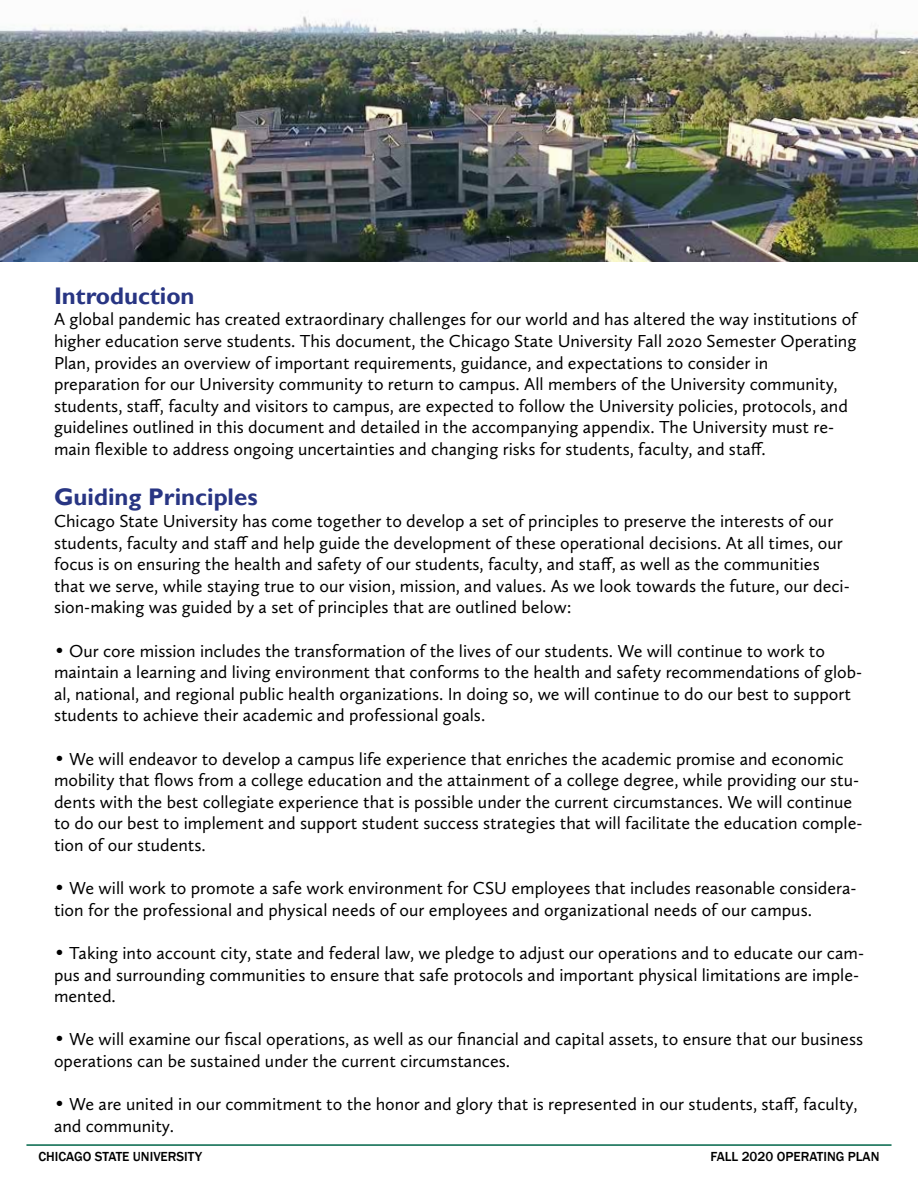
<style>
.page{position:relative;width:918px;height:1188px;background:#fff}
.page>*{position:absolute;margin:0;border:0;box-sizing:border-box;transform-origin:0 0}
.t1{font:700 24px "Gill Sans";color:#283583}
.t2{font:18px/21.6px "Calluna Sans";color:#000}
.t3{font:500 13.5px "Franklin Gothic";color:#000}
.s1{font-family:"Century Gothic"}
</style>
<div class="page">
<hr style="left:26px;top:1144px;width:866px;height:2px;background:#006548">
<img style="left:0;top:16px;width:918px;height:245px">
<h1 class="t1" style="left:54px;top:281px;width:142px">Introduction</h1>
<p class="t2" style="left:54px;top:308px;width:805px">A global pandemic has created extraordinary challenges for our world and has altered the way institutions of higher education serve students. This document, the Chicago State University Fall 2020 Semester Operating Plan, provides an overview of important requirements, guidance, and expectations to consider in preparation for our University community to return to campus. All members of the University community, students, staff, faculty and visitors to campus, are expected to follow the University policies, protocols, and guidelines outlined in this document and detailed in the accompanying appendix. The University must re&shy;main flexible to address ongoing uncertainties and changing risks for students, faculty, and staff.</p>
<h1 class="t1" style="left:54px;top:483px;width:205px">Guiding Principles</h1>
<p class="t2" style="left:54px;top:510px;width:797px">Chicago State University has come together to develop a set of principles to preserve the interests of our students, faculty and staff and help guide the development of these operational decisions. At all times, our focus is on ensuring the health and safety of our students, faculty, and staff, as well as the communities that we serve, while staying true to our vision, mission, and values. As we look towards the future, our deci&shy;sion-making was guided by a set of principles that are outlined below:</p>
<p class="t2" style="left:54px;top:640px;width:810px"><span class="s1">•</span> Our core mission includes the transformation of the lives of our students. We will continue to work to maintain a learning and living environment that conforms to the health and safety recommendations of glob&shy;al, national, and regional public health organizations. In doing so, we will continue to do our best to support students to achieve their academic and professional goals.</p>
<p class="t2" style="left:54px;top:748px;width:810px"><span class="s1">•</span> We will endeavor to develop a campus life experience that enriches the academic promise and economic mobility that flows from a college education and the attainment of a college degree, while providing our stu&shy;dents with the best collegiate experience that is possible under the current circumstances. We will continue to do our best to implement and support student success strategies that will facilitate the education comple&shy;tion of our students.</p>
<p class="t2" style="left:54px;top:877px;width:804px"><span class="s1">•</span> We will work to promote a safe work environment for CSU employees that includes reasonable considera&shy;tion for the professional and physical needs of our employees and organizational needs of our campus.</p>
<p class="t2" style="left:54px;top:942px;width:812px"><span class="s1">•</span> Taking into account city, state and federal law, we pledge to adjust our operations and to educate our cam&shy;pus and surrounding communities to ensure that safe protocols and important physical limitations are imple&shy;mented.</p>
<p class="t2" style="left:54px;top:1028px;width:811px"><span class="s1">•</span> We will examine our fiscal operations, as well as our financial and capital assets, to ensure that our business operations can be sustained under the current circumstances.</p>
<p class="t2" style="left:54px;top:1093px;width:805px"><span class="s1">•</span> We are united in our commitment to the honor and glory that is represented in our students, staff, faculty, and community.</p>
<p class="t3" style="left:38px;top:1148px;width:165px">CHICAGO STATE UNIVERSITY</p>
<p class="t3" style="left:711px;top:1148px;width:171px">FALL 2020 OPERATING PLAN</p>
</div>
